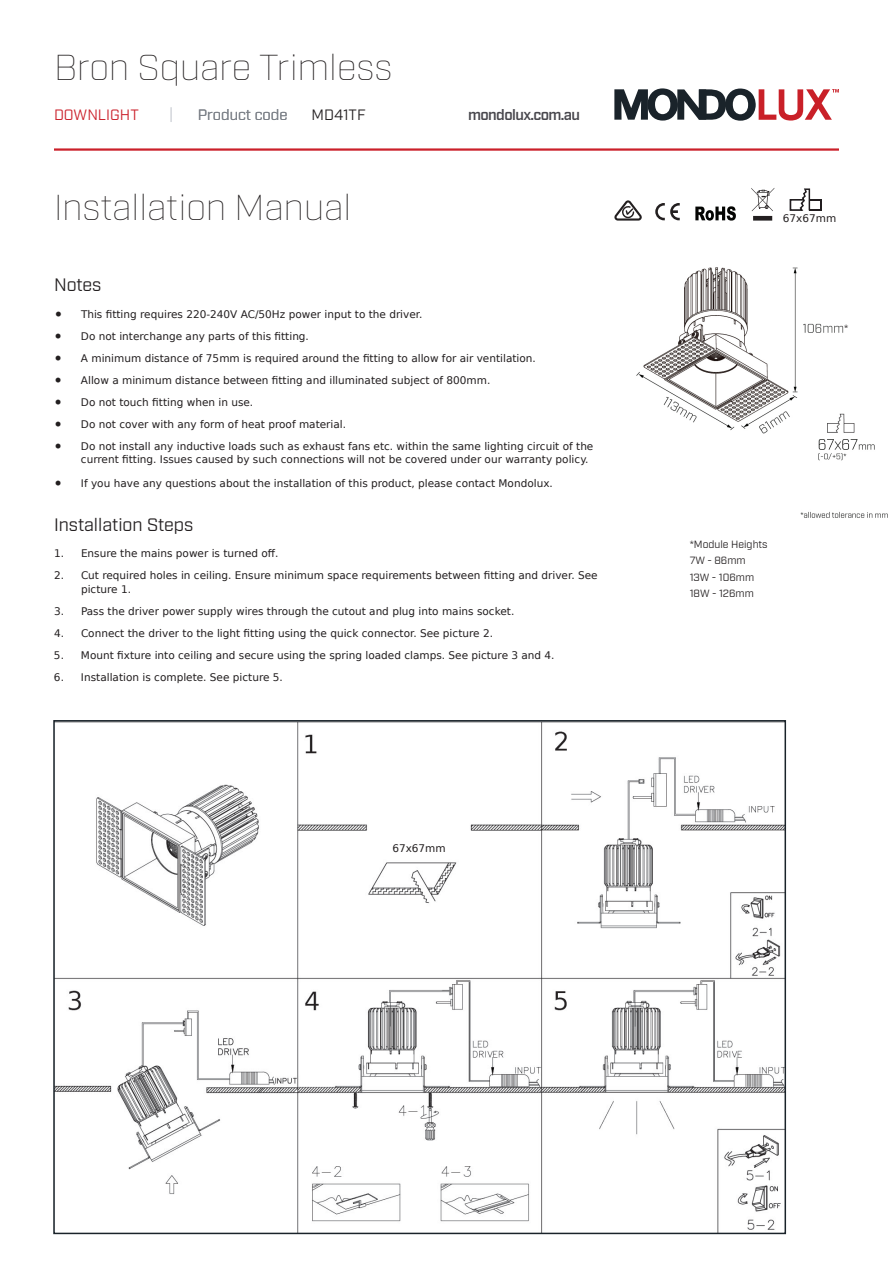
<style>
.page{position:relative;width:893px;height:1263px;background:#fff}
.page>*{position:absolute;margin:0;border:0;box-sizing:border-box;transform-origin:0 0}
.t1{font:100 36px "Industry";color:#231f20}
.t2{font:18px "Industry";color:#231f20}
.t3{font:600 15px "Industry";letter-spacing:-.04em;color:#48474d}
.t4{font:15px "Industry";color:#7c8188}
.t5{font:15px "Industry";color:#cb202a}
.t6{font:15px "Industry";color:#231f20}
.t7{font:10.5px/13.5px "DejaVu Sans";color:#231f20}
.t8{font:10.5px/16.5px "Industry";color:#231f20}
</style>
<div class="page">
<svg style="left:614px;top:88px;width:225px;height:33px"></svg>
<svg style="left:170px;top:107px;width:2px;height:15px"></svg>
<hr style="left:54px;top:148px;width:785px;height:3px;background:#cb202a">
<svg style="left:614px;top:200px;width:28px;height:21px"></svg>
<svg style="left:751px;top:188px;width:23px;height:33px"></svg>
<svg style="left:655px;top:203px;width:25px;height:17px"></svg>
<svg style="left:695px;top:206px;width:41px;height:15px"></svg>
<img style="left:636px;top:267px;width:252px;height:251px">
<svg style="left:789px;top:188px;width:33px;height:23px"></svg>
<img style="left:56px;top:723px;width:727px;height:508px">
<h1 class="t1" style="left:54px;top:46px;width:340px">Bron Square Trimless</h1>
<h3 class="t5" style="left:54px;top:106px;width:86px">DOWNLIGHT</h3>
<h3 class="t4" style="left:198px;top:106px;width:91px">Product code</h3>
<h3 class="t6" style="left:311px;top:106px;width:56px">MD41TF</h3>
<h1 class="t1" style="left:54px;top:186px;width:299px">Installation Manual</h1>
<h3 class="t3" style="left:468px;top:106px;width:114px">mondolux.com.au</h3>
<h2 class="t2" style="left:54px;top:274px;width:49px">Notes</h2>
<p class="t7" style="left:54px;top:307px;width:10px">⚫</p>
<p class="t7" style="left:81px;top:307px;width:343px">This fitting requires 220-240V AC/50Hz power input to the driver.</p>
<p class="t7" style="left:54px;top:329px;width:10px">⚫</p>
<p class="t7" style="left:81px;top:329px;width:229px">Do not interchange any parts of this fitting.</p>
<p class="t7" style="left:54px;top:351px;width:10px">⚫</p>
<p class="t7" style="left:81px;top:351px;width:456px">A minimum distance of 75mm is required around the fitting to allow for air ventilation.</p>
<p class="t7" style="left:54px;top:373px;width:10px">⚫</p>
<p class="t7" style="left:81px;top:373px;width:411px">Allow a minimum distance between fitting and illuminated subject of 800mm.</p>
<p class="t7" style="left:54px;top:395px;width:10px">⚫</p>
<p class="t7" style="left:81px;top:395px;width:174px">Do not touch fitting when in use.</p>
<p class="t7" style="left:54px;top:417px;width:10px">⚫</p>
<p class="t7" style="left:81px;top:417px;width:267px">Do not cover with any form of heat proof material.</p>
<p class="t7" style="left:54px;top:439px;width:10px">⚫</p>
<p class="t7" style="left:81px;top:439px;width:514px">Do not install any inductive loads such as exhaust fans etc. within the same lighting circuit of the current fitting. Issues caused by such connections will not be covered under our warranty policy.</p>
<p class="t7" style="left:54px;top:476px;width:10px">⚫</p>
<p class="t7" style="left:81px;top:476px;width:473px">If you have any questions about the installation of this product, please contact Mondolux.</p>
<h2 class="t2" style="left:54px;top:514px;width:141px">Installation Steps</h2>
<p class="t7" style="left:54px;top:547px;width:226px">1. Ensure the mains power is turned off.</p>
<p class="t7" style="left:81px;top:569px;width:518px;text-indent:-27px">2. Cut required holes in ceiling. Ensure minimum space requirements between fitting and driver. See picture 1.</p>
<p class="t7" style="left:54px;top:604px;width:462px">3. Pass the driver power supply wires through the cutout and plug into mains socket.</p>
<p class="t7" style="left:54px;top:626px;width:440px">4. Connect the driver to the light fitting using the quick connector. See picture 2.</p>
<p class="t7" style="left:54px;top:648px;width:502px">5. Mount fixture into ceiling and secure using the spring loaded clamps. See picture 3 and 4.</p>
<p class="t7" style="left:54px;top:670px;width:230px">6. Installation is complete. See picture 5.</p>
<p class="t7" style="left:392px;top:841px;width:55px">67x67mm</p>
<p class="t7" style="left:783px;top:211px;width:55px">67x67mm</p>
<p class="t8" style="left:844px;top:320px;width:6px">*</p>
<p class="t8" style="left:690px;top:536px;width:79px">*Module Heights<br>7W - 86mm<br>13W - 106mm<br>18W - 126mm</p>
</div>
